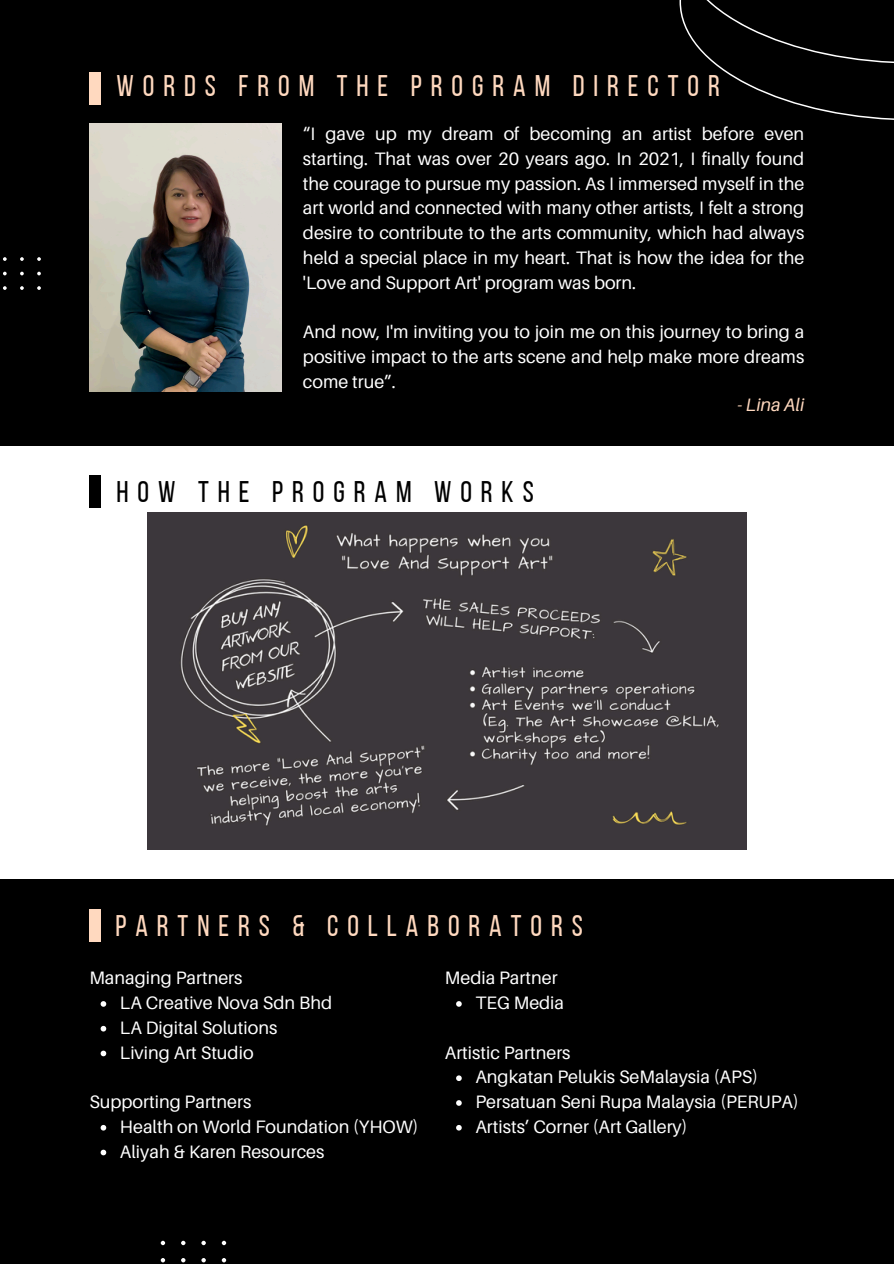
<style>
.page{position:relative;width:894px;height:1264px;background:#fff}
.page>*{position:absolute;margin:0;border:0;box-sizing:border-box;transform-origin:0 0}
.t1{font:29.85px "Bebas Neue";letter-spacing:.3em;color:#ffd9bf}
.t2{font:29.85px "Bebas Neue";letter-spacing:.3em;color:#000}
.t3{font:18px/24.8px "Aileron";color:#fff;text-align:justify}
.t4{font:italic 18px "Aileron";color:#ffd9bf}
</style>
<div class="page">
<div style="left:0;top:0;width:893px;height:446px;background:#000"></div>
<div style="left:0;top:879px;width:893px;height:384px;background:#000"></div>
<svg style="left:679px;top:0;width:214px;height:120px"></svg>
<svg style="left:20px;top:286px;width:4px;height:4px"></svg>
<svg style="left:20px;top:272px;width:4px;height:3px"></svg>
<svg style="left:20px;top:257px;width:4px;height:4px"></svg>
<svg style="left:37px;top:286px;width:4px;height:4px"></svg>
<svg style="left:37px;top:272px;width:4px;height:3px"></svg>
<svg style="left:37px;top:257px;width:4px;height:4px"></svg>
<svg style="left:3px;top:286px;width:4px;height:4px"></svg>
<svg style="left:3px;top:272px;width:4px;height:3px"></svg>
<svg style="left:3px;top:257px;width:4px;height:4px"></svg>
<svg style="left:201px;top:1240px;width:5px;height:5px"></svg>
<svg style="left:201px;top:1258px;width:5px;height:6px"></svg>
<svg style="left:181px;top:1240px;width:4px;height:5px"></svg>
<svg style="left:181px;top:1258px;width:4px;height:6px"></svg>
<svg style="left:222px;top:1240px;width:4px;height:5px"></svg>
<svg style="left:222px;top:1258px;width:4px;height:6px"></svg>
<svg style="left:161px;top:1240px;width:4px;height:5px"></svg>
<svg style="left:161px;top:1258px;width:4px;height:6px"></svg>
<img style="left:147px;top:513px;width:599px;height:336px">
<div style="left:89px;top:475px;width:12px;height:33px;background:#000"></div>
<img style="left:89px;top:124px;width:193px;height:268px">
<div style="left:89px;top:72px;width:12px;height:32px;background:#ffd9bf"></div>
<div style="left:89px;top:909px;width:12px;height:33px;background:#ffd9bf"></div>
<svg style="left:101px;top:1001px;width:5px;height:5px"></svg>
<svg style="left:101px;top:1025px;width:5px;height:6px"></svg>
<svg style="left:101px;top:1050px;width:5px;height:6px"></svg>
<svg style="left:101px;top:1124px;width:5px;height:6px"></svg>
<svg style="left:101px;top:1149px;width:5px;height:6px"></svg>
<svg style="left:456px;top:1001px;width:5px;height:5px"></svg>
<svg style="left:456px;top:1075px;width:5px;height:6px"></svg>
<svg style="left:456px;top:1100px;width:5px;height:5px"></svg>
<svg style="left:456px;top:1125px;width:5px;height:5px"></svg>
<h2 class="t1" style="left:116px;top:74px;width:604px">WORDS FROM THE PROGRAM DIRECTOR</h2>
<p class="t3" style="left:303px;top:121px;width:502px">“I gave up my dream of becoming an artist before even starting. That was over 20 years ago. In 2021, I finally found the courage to pursue my passion. As I immersed myself in the art world and connected with many other artists, I felt a strong desire to contribute to the arts community, which had always held a special place in my heart. That is how the idea for the 'Love and Support Art' program was born.</p>
<p class="t3" style="left:303px;top:319px;width:502px">And now, I'm inviting you to join me on this journey to bring a positive impact to the arts scene and help make more dreams come true”.</p>
<p class="t4" style="left:737px;top:393px;width:68px">- Lina Ali</p>
<p class="t2" style="left:116px;top:479px;width:418px">HOW THE PROGRAM WORKS</p>
<p class="t1" style="left:115px;top:914px;width:469px">PARTNERS &amp; COLLABORATORS</p>
<p class="t3" style="left:89px;top:965px;width:155px">Managing Partners</p>
<h1 class="t3" style="left:120px;top:989px;width:214px">LA Creative Nova Sdn Bhd</h1>
<p class="t3" style="left:120px;top:1014px;width:159px">LA Digital Solutions</p>
<p class="t3" style="left:120px;top:1039px;width:135px">Living Art Studio</p>
<p class="t3" style="left:89px;top:1088px;width:163px">Supporting Partners</p>
<h2 class="t3" style="left:120px;top:1113px;width:300px">Health on World Foundation (YHOW)</h2>
<p class="t3" style="left:120px;top:1138px;width:206px">Aliyah &amp; Karen Resources</p>
<p class="t3" style="left:444px;top:965px;width:114px">Media Partner</p>
<p class="t3" style="left:475px;top:989px;width:90px">TEG Media</p>
<p class="t3" style="left:444px;top:1039px;width:127px">Artistic Partners</p>
<p class="t3" style="left:475px;top:1064px;width:284px">Angkatan Pelukis SeMalaysia (APS)</p>
<p class="t3" style="left:475px;top:1088px;width:325px">Persatuan Seni Rupa Malaysia (PERUPA)</p>
<p class="t3" style="left:475px;top:1113px;width:213px">Artists’ Corner (Art Gallery)</p>
</div>
